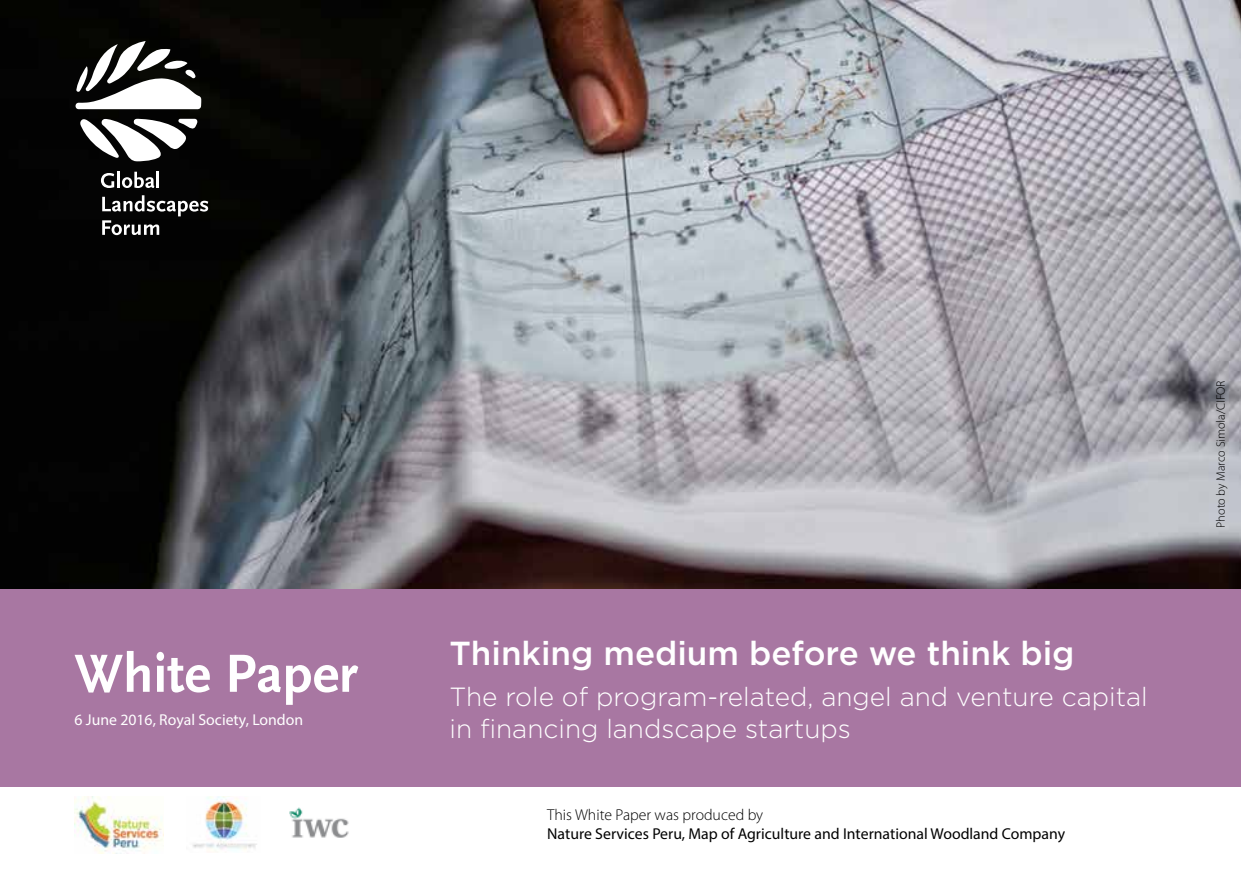
<style>
.page{position:relative;width:1241px;height:874px;background:#fff}
.page>*{position:absolute;margin:0;border:0;box-sizing:border-box;transform-origin:0 0}
.t1{font:700 56px "Scala Sans Pro";color:#fff}
.t2{font:500 33.25px "Gotham";color:#fff}
.t3{font:300 26.25px/31.5px "Gotham";color:#fff}
.t4{font:15.75px "Myriad Pro";color:#000}
.t5{font:15.75px "Myriad Pro";color:#fff}
.t6{font:300 15.75px "Myriad Pro";color:#000}
.t7{font:300 12.25px "Myriad Pro";color:#000}
</style>
<div class="page">
<img style="left:0;top:0;width:1240px;height:588px">
<div style="left:0;top:588px;width:1240px;height:198px;background:#a877a2"></div>
<svg style="left:101px;top:173px;width:13px;height:15px"></svg>
<hr style="left:117px;top:172px;width:3px;height:16px;background:#fff">
<svg style="left:122px;top:172px;width:32px;height:16px"></svg>
<hr style="left:156px;top:172px;width:3px;height:16px;background:#fff">
<svg style="left:102px;top:195px;width:106px;height:40px"></svg>
<svg style="left:80px;top:118px;width:118px;height:43px"></svg>
<svg style="left:74px;top:41px;width:127px;height:68px"></svg>
<img style="left:289px;top:807px;width:60px;height:31px">
<img style="left:74px;top:796px;width:90px;height:56px">
<img style="left:192px;top:796px;width:65px;height:56px">
<h1 class="t1" style="left:74px;top:640px;width:285px">White Paper</h1>
<p class="t5" style="left:74px;top:709px;width:230px">6 June 2016, Royal Society, London</p>
<p class="t2" style="left:449px;top:630px;width:626px">Thinking medium before we think big</p>
<p class="t3" style="left:449px;top:680px;width:699px">The role of program-related, angel and venture capital in financing landscape startups</p>
<p class="t6" style="left:547px;top:805px;width:217px">This White Paper was produced by</p>
<p class="t4" style="left:547px;top:823px;width:519px">Nature Services Peru, Map of Agriculture and International Woodland Company</p>
<p class="t7" style="left:1213px;top:527px;width:149px;rotate:-90deg">Photo by Marco Simola/CIFOR</p>
</div>
